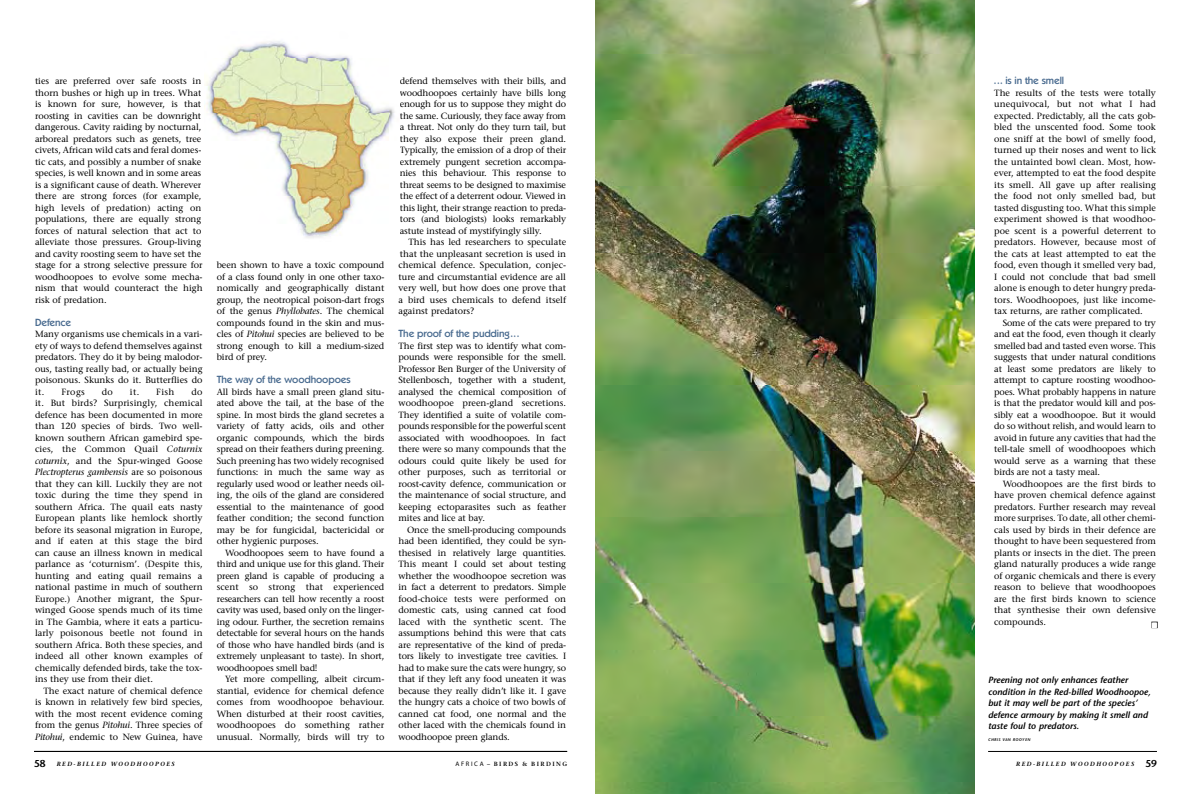
<style>
.page{position:relative;width:1191px;height:794px;background:#fff}
.page>*{position:absolute;margin:0;border:0;box-sizing:border-box;transform-origin:0 0}
.t1{font:500 10px "Koblenz";letter-spacing:-.015em;color:#47698e}
.t2{font:600 10px "Stone Sans";color:#000}
.t3{font:9px/11.5px "Stone Serif";letter-spacing:-.005em;color:#000;text-align:justify}
.t4{font:italic 600 9px/11.5px "Stone Sans";color:#000}
.t5{font:italic 600 6px "Stone Serif";letter-spacing:.24em;color:#000}
.t6{font:600 6px "Stone Serif";letter-spacing:.24em;color:#000}
.t7{font:italic 600 4px "Stone Sans";letter-spacing:.1em;color:#000}
.s1{font-style:italic}
.s2{font-family:"Myriad Pro";font-weight:400;font-size:6.5px}
</style>
<div class="page">
<hr style="left:988px;top:751px;width:169px;height:1px;background:#000">
<hr style="left:34px;top:751px;width:533px;height:1px;background:#000">
<img style="left:595px;top:0;width:379px;height:794px">
<img style="left:205px;top:41px;width:189px;height:197px">
<svg style="left:1151px;top:622px;width:6px;height:6px"></svg>
<p class="t3" style="left:35px;top:75px;width:169px;text-align:left">ties are preferred over safe roosts in thorn bushes or high up in trees. What is known for sure, however, is that roosting in cavities can be downright dangerous. Cavity raiding by nocturnal, arboreal predators such as genets, tree civets, African wild cats and feral domes&shy;tic cats, and possibly a number of snake species, is well known and in some areas is a significant cause of death. Wherever there are strong forces (for example, high levels of predation) acting on populations, there are equally strong forces of natural selection that act to alleviate those pressures. Group-living and cavity roosting seem to have set the stage for a strong selective pressure for woodhoopoes to evolve some mecha&shy;nism that would counteract the high risk of predation.</p>
<p class="t1" style="left:35px;top:316px;width:38px">Defence</p>
<p class="t3" style="left:35px;top:328px;width:169px">Many organisms use chemicals in a vari&shy;ety of ways to defend themselves against predators. They do it by being malodor&shy;ous, tasting really bad, or actually being poisonous. Skunks do it. Butterflies do it. Frogs</p>
<p class="t3" style="left:35px;top:386px;width:169px;text-indent:156px">do it. But birds? Surprisingly, chemical defence has been documented in more than 120 species of birds. Two well&shy;known southern African gamebird spe&shy;cies, the Common Quail <span class="s1">Coturnix coturnix</span>, and the Spur-winged Goose <span class="s1">Plectropterus gambensis</span> are so poisonous that they can kill. Luckily they are not toxic during the time they spend in southern Africa. The quail eats nasty European plants like hemlock shortly before its seasonal migration in Europe, and if eaten at this stage the bird can cause an illness known in medical parlance as ‘coturnism’. (Despite this, hunting and eating quail remains a national pastime in much of southern Europe.) Another migrant, the Spur&shy;winged Goose spends much of its time in The Gambia, where it eats a particu&shy;larly poisonous beetle not found in southern Africa. Both these species, and indeed all other known examples of chemically defended birds, take the tox&shy;ins they use from their diet.</p>
<p class="t3" style="left:35px;top:685px;width:169px;text-indent:9px">The exact nature of chemical defence is known in relatively few bird species, with the most recent evidence coming from the genus <span class="s1">Pitohui</span>. Three species of <span class="s1">Pitohui</span>, endemic to New Guinea, have</p>
<p class="t3" style="left:102px;top:386px;width:13px">do</p>
<p class="t3" style="left:130px;top:386px;width:46px">it. Fish</p>
<p class="t3" style="left:217px;top:259px;width:169px">been shown to have a toxic compound of a class found only in one other taxo&shy;nomically and geographically distant group, the neotropical poison-dart frogs of the genus <span class="s1">Phyllobates</span>. The chemical compounds found in the skin and mus&shy;cles of <span class="s1">Pitohui</span> species are believed to be strong enough to kill a medium-sized bird of prey.</p>
<p class="t1" style="left:217px;top:374px;width:135px">The way of the woodhoopoes</p>
<p class="t3" style="left:217px;top:386px;width:169px">All birds have a small preen gland situ&shy;ated above the tail, at the base of the spine. In most birds the gland secretes a variety of fatty acids, oils and other organic compounds, which the birds spread on their feathers during preening.<br>Such preening has two widely recognised functions: in much the same way as regularly used wood or leather needs oil&shy;ing, the oils of the gland are considered essential to the maintenance of good feather condition; the second function may be for fungicidal, bactericidal or other hygienic purposes.</p>
<p class="t3" style="left:217px;top:547px;width:169px;text-indent:9px">Woodhoopoes seem to have found a third and unique use for this gland. Their preen gland is capable of producing a scent so strong that experienced researchers can tell how recently a roost cavity was used, based only on the linger&shy;ing odour. Further, the secretion remains detectable for several hours on the hands of those who have handled birds (and is extremely unpleasant to taste). In short, woodhoopoes smell bad!</p>
<p class="t3" style="left:217px;top:673px;width:169px;text-indent:9px">Yet more compelling, albeit circum&shy;stantial, evidence for chemical defence comes from woodhoopoe behaviour.<br>When disturbed at their roost cavities, woodhoopoes do something rather unusual. Normally, birds will try to</p>
<p class="t3" style="left:400px;top:75px;width:168px">defend themselves with their bills, and woodhoopoes certainly have bills long enough for us to suppose they might do the same. Curiously, they face away from a threat. Not only do they turn tail, but they also expose their preen gland.<br>Typically, the emission of a drop of their extremely pungent secretion accompa&shy;nies this behaviour. This response to threat seems to be designed to maximise the effect of a deterrent odour. Viewed in this light, their strange reaction to preda&shy;tors (and biologists) looks remarkably astute instead of mystifyingly silly.</p>
<p class="t3" style="left:398px;top:236px;width:169px;text-indent:10px">This has led researchers to speculate that the unpleasant secretion is used in chemical defence. Speculation, conjec&shy;ture and circumstantial evidence are all very well, but how does one prove that a bird uses chemicals to defend itself against predators?</p>
<p class="t1" style="left:398px;top:328px;width:122px">The proof of the pudding...</p>
<p class="t3" style="left:398px;top:340px;width:169px">The first step was to identify what com&shy;pounds were responsible for the smell.<br>Professor Ben Burger of the University of Stellenbosch, together with a student, analysed the chemical composition of woodhoopoe preen-gland secretions.<br>They identified a suite of volatile com&shy;pounds responsible for the powerful scent associated with woodhoopoes. In fact there were so many compounds that the odours could quite likely be used for other purposes, such as territorial or roost-cavity defence, communication or the maintenance of social structure, and keeping ectoparasites such as feather mites and lice at bay.</p>
<p class="t3" style="left:398px;top:524px;width:169px;text-indent:9px">Once the smell-producing compounds had been identified, they could be syn&shy;thesised in relatively large quantities.<br>This meant I could set about testing whether the woodhoopoe secretion was in fact a deterrent to predators. Simple food-choice tests were performed on domestic cats, using canned cat food laced with the synthetic scent. The assumptions behind this were that cats are representative of the kind of preda&shy;tors likely to investigate tree cavities. I had to make sure the cats were hungry, so that if they left any food uneaten it was because they really didn’t like it. I gave the hungry cats a choice of two bowls of canned cat food, one normal and the other laced with the chemicals found in woodhoopoe preen glands.</p>
<p class="t1" style="left:994px;top:75px;width:71px">.. . is in the smell</p>
<p class="t3" style="left:994px;top:87px;width:163px">The results of the tests were totally unequivocal, but not what I had expected. Predictably, all the cats gob&shy;bled the unscented food. Some took one sniff at the bowl of smelly food, turned up their noses and went to lick the untainted bowl clean. Most, how&shy;ever, attempted to eat the food despite its smell. All gave up after realising the food not only smelled bad, but tasted disgusting too. What this simple experiment showed is that woodhoo&shy;poe scent is a powerful deterrent to predators. However, because most of the cats at least attempted to eat the food, even though it smelled very bad, I could not conclude that bad smell alone is enough to deter hungry preda&shy;tors. Woodhoopoes, just like income&shy;tax returns, are rather complicated.</p>
<p class="t3" style="left:994px;top:317px;width:163px;text-indent:9px">Some of the cats were prepared to try and eat the food, even though it clearly smelled bad and tasted even worse. This suggests that under natural conditions at least some predators are likely to attempt to capture roosting woodhoo&shy;poes. What probably happens in nature is that the predator would kill and pos&shy;sibly eat a woodhoopoe. But it would do so without relish, and would learn to avoid in future any cavities that had the tell-tale smell of woodhoopoes which would serve as a warning that these birds are not a tasty meal.</p>
<p class="t3" style="left:994px;top:478px;width:163px;text-indent:9px">Woodhoopoes are the first birds to have proven chemical defence against predators. Further research may reveal more surprises. To date, all other chemi&shy;cals used by birds in their defence are thought to have been sequestered from plants or insects in the diet. The preen gland naturally produces a wide range of organic chemicals and there is every reason to believe that woodhoopoes are the first birds known to science that synthesise their own defensive compounds.</p>
<p class="t4" style="left:988px;top:674px;width:164px">Preening not only enhances feather condition in the Red-billed Woodhoopoe, but it may well be part of the species’ defence armoury by making it smell and taste foul to predators.</p>
<p class="t7" style="left:988px;top:737px;width:44px">chris van Rooyen</p>
<p class="t2" style="left:34px;top:757px;width:13px">58</p>
<p class="t6" style="left:455px;top:760px;width:113px"><span class="s2">AFRICA</span> – BIRDS &amp; BIRDING</p>
<p class="t5" style="left:1016px;top:760px;width:120px">RED-BILLED WOODHOOPOES</p>
<p class="t5" style="left:57px;top:760px;width:120px">RED-BILLED WOODHOOPOES</p>
<p class="t2" style="left:1145px;top:757px;width:13px">59</p>
</div>
